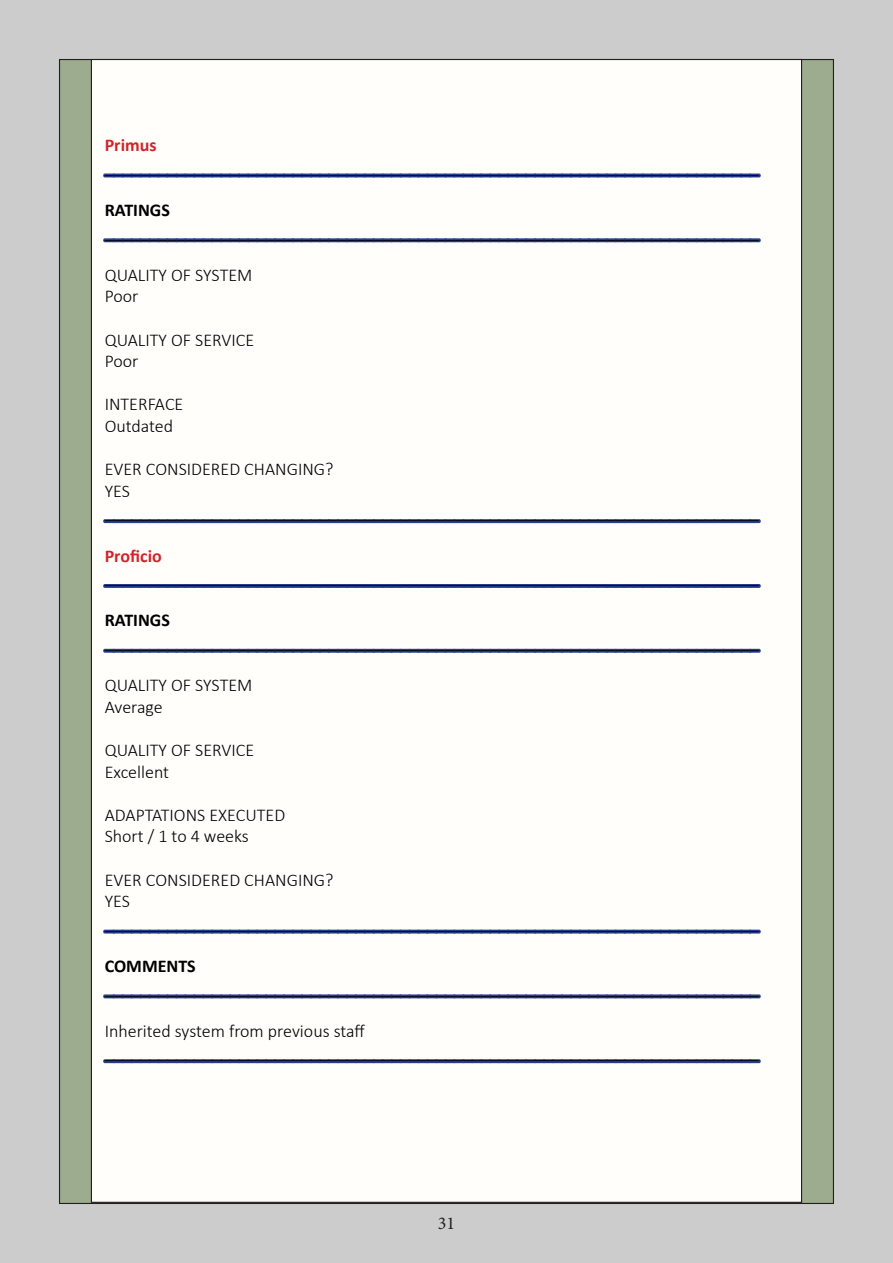
<style>
.page{position:relative;width:893px;height:1263px;background:#cdcccd}
.page>*{position:absolute;margin:0;border:0;box-sizing:border-box;transform-origin:0 0}
.t1{font:300 18px "Calibri";color:#000}
.t2{font:700 18px "Calibri";color:#000}
.t3{font:700 18px "Calibri";color:#d1232a}
.t4{font:18px "Minion Pro";color:#231f20}
</style>
<div class="page">
<div style="left:60px;top:60px;width:773px;height:1143px;background:#9dac8e"></div>
<div style="left:91px;top:60px;width:710px;height:1142px;background:#fffefa"></div>
<svg style="left:103px;top:173px;width:658px;height:5px;background:#5165a3"></svg>
<svg style="left:103px;top:238px;width:658px;height:5px;background:#5165a4"></svg>
<svg style="left:103px;top:519px;width:658px;height:5px;background:#5267a4"></svg>
<svg style="left:103px;top:584px;width:658px;height:4px;background:#29428f"></svg>
<svg style="left:103px;top:648px;width:658px;height:5px;background:#5266a4"></svg>
<svg style="left:103px;top:929px;width:658px;height:5px;background:#5165a3"></svg>
<svg style="left:103px;top:994px;width:658px;height:5px;background:#5165a3"></svg>
<svg style="left:103px;top:1059px;width:658px;height:5px;background:#5266a4"></svg>
<p class="t3" style="left:105px;top:134px;width:53px">Primus</p>
<p class="t1" style="left:105px;top:156px;width:656px">_________________________________________________________________________</p>
<p class="t2" style="left:105px;top:198px;width:67px">RATINGS</p>
<p class="t1" style="left:105px;top:220px;width:656px">_________________________________________________________________________</p>
<p class="t1" style="left:105px;top:264px;width:149px">QUALITY OF SYSTEM</p>
<p class="t1" style="left:105px;top:285px;width:35px">Poor</p>
<p class="t1" style="left:105px;top:328px;width:151px">QUALITY OF SERVICE</p>
<p class="t1" style="left:105px;top:350px;width:35px">Poor</p>
<p class="t1" style="left:105px;top:393px;width:80px">INTERFACE</p>
<p class="t1" style="left:105px;top:415px;width:70px">Outdated</p>
<p class="t1" style="left:105px;top:458px;width:230px">EVER CONSIDERED CHANGING?</p>
<p class="t1" style="left:105px;top:480px;width:27px">YES</p>
<p class="t1" style="left:105px;top:501px;width:656px">_________________________________________________________________________</p>
<p class="t3" style="left:105px;top:544px;width:59px">Proficio</p>
<p class="t1" style="left:105px;top:566px;width:656px">_________________________________________________________________________</p>
<p class="t2" style="left:105px;top:609px;width:67px">RATINGS</p>
<p class="t1" style="left:105px;top:631px;width:656px">_________________________________________________________________________</p>
<p class="t1" style="left:105px;top:674px;width:149px">QUALITY OF SYSTEM</p>
<p class="t1" style="left:105px;top:696px;width:60px">Average</p>
<p class="t1" style="left:105px;top:739px;width:151px">QUALITY OF SERVICE</p>
<p class="t1" style="left:105px;top:760px;width:66px">Excellent</p>
<p class="t1" style="left:105px;top:804px;width:182px">ADAPTATIONS EXECUTED</p>
<p class="t1" style="left:105px;top:825px;width:146px">Short / 1 to 4 weeks</p>
<p class="t1" style="left:105px;top:868px;width:230px">EVER CONSIDERED CHANGING?</p>
<p class="t1" style="left:105px;top:890px;width:27px">YES</p>
<p class="t1" style="left:105px;top:912px;width:656px">_________________________________________________________________________</p>
<p class="t2" style="left:105px;top:954px;width:93px">COMMENTS</p>
<p class="t1" style="left:105px;top:976px;width:656px">_________________________________________________________________________</p>
<p class="t1" style="left:105px;top:1020px;width:262px">Inherited system from previous staff</p>
<p class="t1" style="left:105px;top:1041px;width:656px">_________________________________________________________________________</p>
<p class="t4" style="left:438px;top:1211px;width:19px">31</p>
</div>
